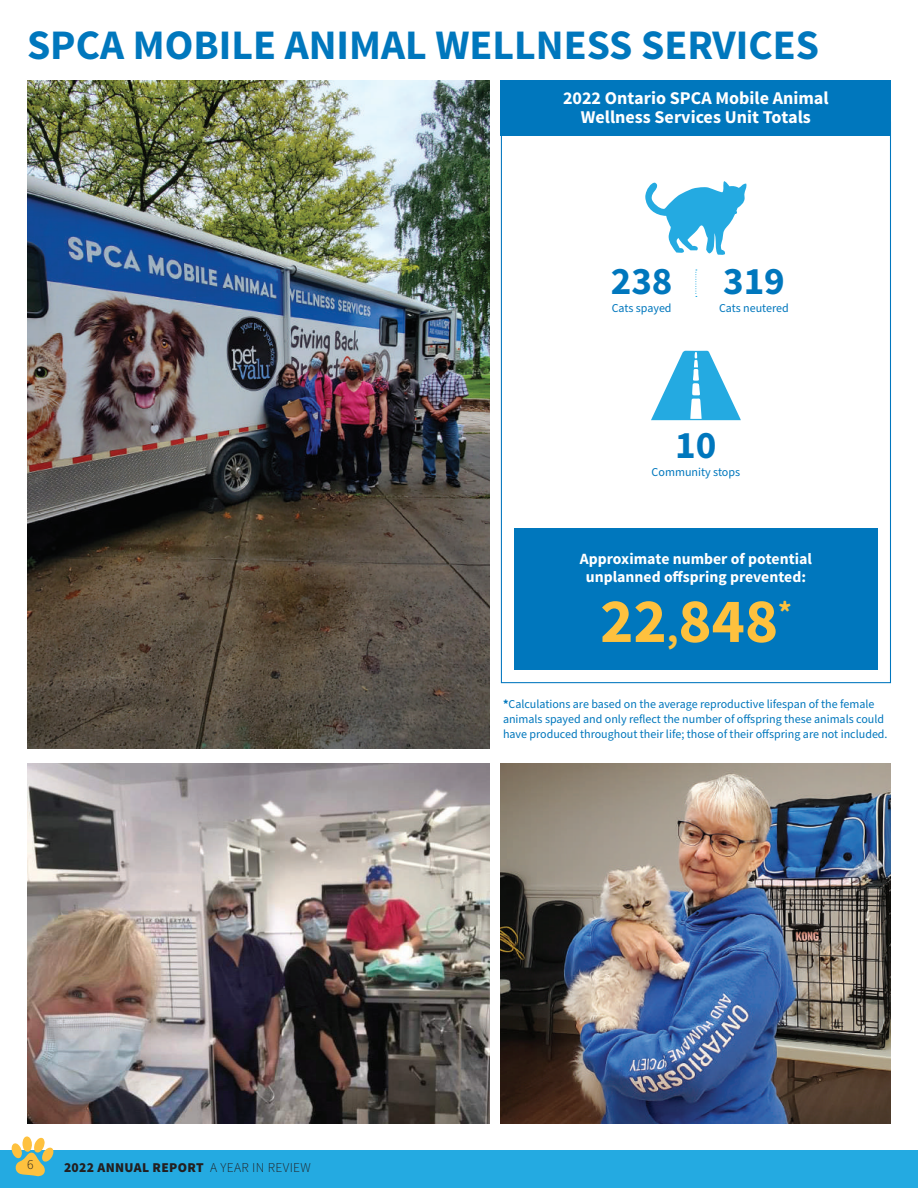
<style>
.page{position:relative;width:918px;height:1188px;background:#fff}
.page>*{position:absolute;margin:0;border:0;box-sizing:border-box;transform-origin:0 0}
.t1{font:700 63px "Source Sans Pro";color:#fec13e}
.t2{font:700 42px "Source Sans Pro";color:#0077bd}
.t3{font:700 39px "Source Sans Pro";color:#0077bd}
.t4{font:700 18px/19.5px "Source Sans Pro";color:#fff;text-align:center}
.t5{font:700 15.6px/18.6px "Source Sans Pro";color:#fff;text-align:center}
.t6{font:900 13.5px "Source Sans Pro";letter-spacing:.025em;color:#231f20}
.t7{font:300 13.5px "Source Sans Pro";color:#231f20}
.t8{font:12px/15px "Source Sans Pro";color:#0077bd}
.s1{font-size:39px}
.s2{font-weight:300}
.s3{font-weight:700}
</style>
<div class="page">
<div style="left:0;top:1150px;width:918px;height:38px;background:#24aae1"></div>
<div style="left:514px;top:529px;width:364px;height:141px;background:#0077bd"></div>
<svg style="left:651px;top:351px;width:90px;height:69px"></svg>
<div style="left:501px;top:80px;width:390px;height:56px;background:#0077bd"></div>
<svg style="left:645px;top:181px;width:102px;height:74px"></svg>
<svg style="left:696px;top:270px;width:1px;height:27px"></svg>
<img style="left:27px;top:80px;width:463px;height:669px">
<img style="left:27px;top:764px;width:463px;height:359px">
<img style="left:501px;top:764px;width:390px;height:359px">
<svg style="left:11px;top:1136px;width:43px;height:40px"></svg>
<h2 class="t2" style="left:27px;top:18px;width:793px">SPCA MOBILE ANIMAL WELLNESS SERVICES</h2>
<h3 class="t4" style="left:563px;top:89px;width:267px">2022 Ontario SPCA Mobile Animal<br>Wellness Services Unit Totals</h3>
<h3 class="t3" style="left:611px;top:256px;width:63px">238</h3>
<p class="t8" style="left:612px;top:301px;width:61px">Cats spayed</p>
<h3 class="t3" style="left:723px;top:256px;width:63px">319</h3>
<p class="t8" style="left:719px;top:301px;width:71px">Cats neutered</p>
<h3 class="t3" style="left:675px;top:420px;width:43px">10</h3>
<p class="t8" style="left:652px;top:465px;width:90px">Community stops</p>
<h3 class="t5" style="left:580px;top:550px;width:234px">Approximate number of potential unplanned offspring prevented:</h3>
<h1 class="t1" style="left:600px;top:581px;width:193px">22<span class="s1">,</span>848<sup>*</sup></h1>
<p class="t7" style="left:27px;top:1156px;width:8px">6</p>
<p class="t6" style="left:64px;top:1158px;width:248px">2022 ANNUAL REPORT <span class="s2">A YEAR IN REVIEW</span></p>
<p class="t8" style="left:503px;top:697px;width:386px"><span class="s3">*</span>Calculations are based on the average reproductive lifespan of the female animals spayed and only reflect the number of offspring these animals could have produced throughout their life; those of their offspring are not included.</p>
</div>
